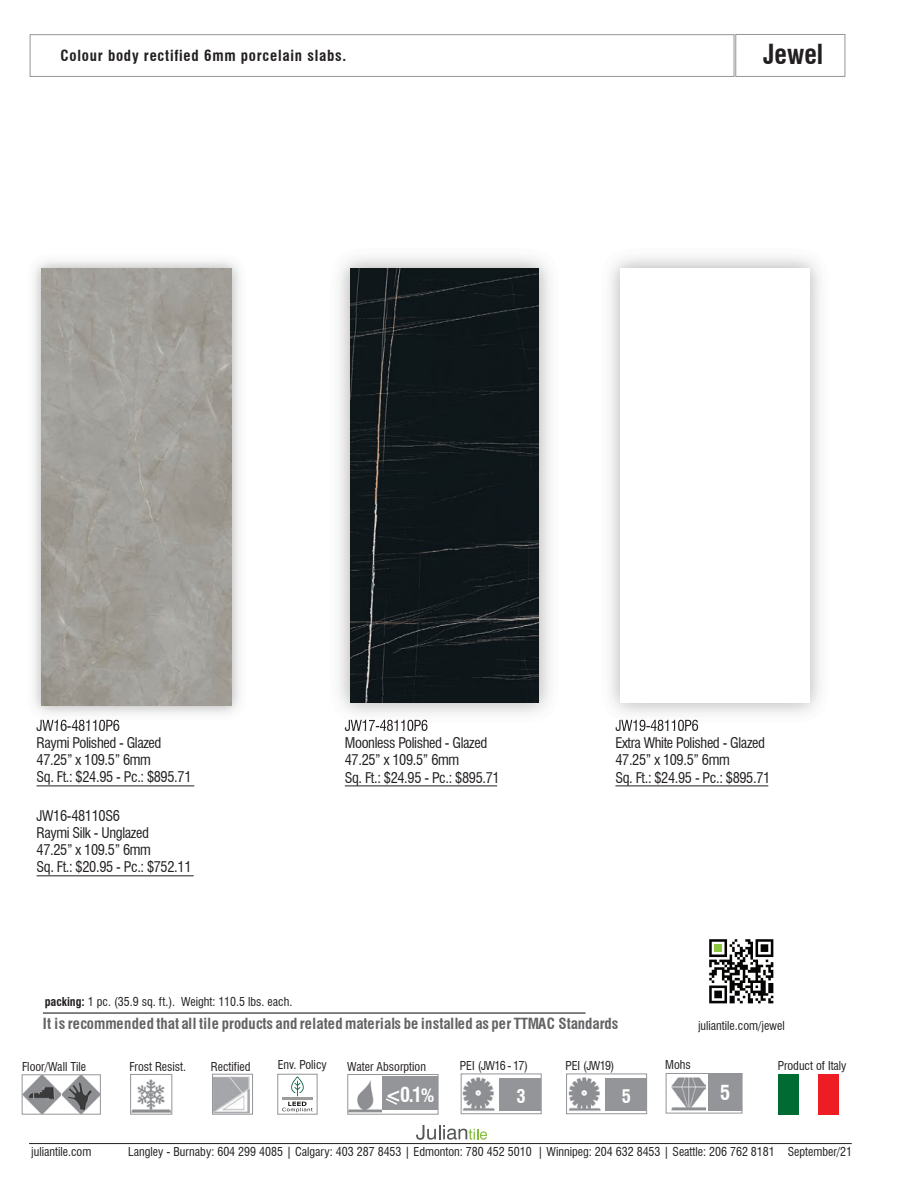
<style>
.page{position:relative;width:918px;height:1188px;background:#fff}
.page>*{position:absolute;margin:0;border:0;box-sizing:border-box;transform-origin:0 0}
.t1{font:700 condensed 27px "Swiss 721 BT";color:#231f20}
.t2{font:700 condensed 20.25px "Swiss 721 BT";color:#fff}
.t3{font:700 condensed 19.95px "Swiss 721 BT";color:#fff}
.t4{font:700 condensed 18.45px "Swiss 721 BT";color:#fff}
.t5{font:700 condensed 15px "Swiss 721 BT";letter-spacing:.005em;color:#626365}
.t6{font:700 condensed 15px "Swiss 721 BT";letter-spacing:.05em;color:#231f20}
.t7{font:condensed 14.4px/17.2px "Swiss 721 BT";letter-spacing:-.025em;color:#231f20}
.t8{font:condensed 12px "Swiss 721 BT";color:#231f20}
.t9{font:condensed 12px "Swiss 721 BT";letter-spacing:-.05em;color:#231f20}
.s1{font-weight:700}
.s2{font-size:17.85px}
</style>
<div class="page">
<div style="left:30px;top:34px;width:704px;height:43px;border:1px solid #939598"></div>
<div style="left:736px;top:34px;width:109px;height:43px;border:1px solid #939598"></div>
<hr style="left:29px;top:1143px;width:823px;height:1px;background:#231f20">
<svg style="left:416px;top:1125px;width:71px;height:15px"></svg>
<img style="left:709px;top:939px;width:65px;height:65px">
<div style="left:715px;top:944px;width:7px;height:8px;background:#8bc63f"></div>
<hr style="left:43px;top:1012px;width:543px;height:2px;background:#231f20">
<img style="left:214px;top:1077px;width:35px;height:35px">
<div style="left:212px;top:1074px;width:41px;height:40px;border:1px solid #939598"></div>
<img style="left:24px;top:1077px;width:75px;height:35px">
<img style="left:61px;top:1077px;width:1px;height:35px">
<div style="left:22px;top:1075px;width:79px;height:39px;border:1px solid #939598"></div>
<img style="left:132px;top:1079px;width:38px;height:33px">
<div style="left:130px;top:1074px;width:42px;height:40px;border:1px solid #939598"></div>
<div style="left:778px;top:1074px;width:20px;height:40px;background:#006b32"></div>
<div style="left:819px;top:1074px;width:20px;height:40px;background:#ee1d23"></div>
<img style="left:350px;top:1080px;width:32px;height:32px">
<div style="left:382px;top:1077px;width:56px;height:33px;background:#939598"></div>
<div style="left:348px;top:1074px;width:90px;height:40px;border:1px solid #939598"></div>
<svg style="left:386px;top:1098px;width:11px;height:7px"></svg>
<svg style="left:282px;top:1102px;width:31px;height:10px"></svg>
<svg style="left:291px;top:1076px;width:13px;height:20px"></svg>
<hr style="left:282px;top:1097px;width:31px;height:3px;background:#9d9d9c">
<img style="left:672px;top:1077px;width:33px;height:34px">
<div style="left:708px;top:1075px;width:34px;height:36px;background:#939598"></div>
<div style="left:666px;top:1073px;width:76px;height:40px;border:1px solid #939598"></div>
<hr style="left:37px;top:786px;width:157px;height:1px;background:#231f20">
<hr style="left:37px;top:876px;width:157px;height:1px;background:#231f20">
<hr style="left:345px;top:786px;width:152px;height:1px;background:#231f20">
<hr style="left:615px;top:786px;width:153px;height:1px;background:#231f20">
<img style="left:34px;top:261px;width:206px;height:459px">
<img style="left:40px;top:720px;width:79px;height:4px">
<img style="left:42px;top:269px;width:190px;height:437px">
<img style="left:345px;top:720px;width:82px;height:8px">
<img style="left:350px;top:268px;width:189px;height:435px">
<img style="left:616px;top:720px;width:82px;height:8px">
<img style="left:568px;top:1077px;width:33px;height:34px">
<svg style="left:592px;top:1097px;width:9px;height:12px"></svg>
<div style="left:605px;top:1078px;width:42px;height:33px;background:#939598"></div>
<div style="left:566px;top:1074px;width:81px;height:40px;border:1px solid #939598"></div>
<img style="left:463px;top:1077px;width:32px;height:34px">
<svg style="left:486px;top:1097px;width:9px;height:12px"></svg>
<div style="left:500px;top:1078px;width:41px;height:33px;background:#939598"></div>
<div style="left:461px;top:1074px;width:80px;height:40px;border:1px solid #939598"></div>
<p class="t6" style="left:60px;top:47px;width:287px">Colour body rectified 6mm porcelain slabs.</p>
<h1 class="t1" style="left:763px;top:38px;width:62px">Jewel</h1>
<p class="t7" style="left:37px;top:717px;width:156px">JW16-48110P6<br>Raymi Polished - Glazed<br>47.25” x 109.5” 6mm<br>Sq. Ft.: $24.95 - Pc.: $895.71</p>
<p class="t7" style="left:345px;top:717px;width:156px">JW17-48110P6<br>Moonless Polished - Glazed<br>47.25” x 109.5” 6mm<br>Sq. Ft.: $24.95 - Pc.: $895.71</p>
<p class="t7" style="left:615px;top:717px;width:156px">JW19-48110P6<br>Extra White Polished - Glazed<br>47.25” x 109.5” 6mm<br>Sq. Ft.: $24.95 - Pc.: $895.71</p>
<p class="t7" style="left:37px;top:807px;width:156px">JW16-48110S6<br>Raymi Silk - Unglazed<br>47.25” x 109.5” 6mm<br>Sq. Ft.: $20.95 - Pc.: $752.11</p>
<p class="t8" style="left:45px;top:995px;width:249px"><span class="s1">packing:</span> 1 pc. (35.9 sq. ft.). Weight: 110.5 lbs. each.</p>
<p class="t5" style="left:43px;top:1014px;width:577px">It is recommended that all tile products and related materials be installed as per TTMAC Standards</p>
<p class="t8" style="left:698px;top:1018px;width:88px">juliantile.com/jewel</p>
<p class="t8" style="left:278px;top:1058px;width:51px">Env. Policy</p>
<p class="t8" style="left:665px;top:1057px;width:27px">Mohs</p>
<p class="t9" style="left:460px;top:1058px;width:69px">PEI (JW16 - 17)</p>
<p class="t4" style="left:516px;top:1085px;width:11px">3</p>
<p class="t8" style="left:565px;top:1058px;width:51px">PEI (JW19)</p>
<p class="t8" style="left:22px;top:1059px;width:66px">Floor/Wall Tile</p>
<p class="t8" style="left:130px;top:1059px;width:58px">Frost Resist.</p>
<p class="t8" style="left:211px;top:1059px;width:41px">Rectified</p>
<p class="t8" style="left:347px;top:1059px;width:80px">Water Absorption</p>
<p class="t8" style="left:778px;top:1058px;width:70px">Product of Italy</p>
<h3 class="t3" style="left:385px;top:1083px;width:51px">&lt;0.1<span class="s2">%</span></h3>
<h2 class="t2" style="left:720px;top:1081px;width:12px">5</h2>
<p class="t4" style="left:622px;top:1085px;width:11px">5</p>
<p class="t8" style="left:31px;top:1144px;width:62px">juliantile.com</p>
<p class="t8" style="left:128px;top:1144px;width:648px">Langley - Burnaby: 604 299 4085 | Calgary: 403 287 8453 | Edmonton: 780 452 5010 | Winnipeg: 204 632 8453 | Seattle: 206 762 8181</p>
<p class="t8" style="left:788px;top:1144px;width:66px">September/21</p>
</div>
